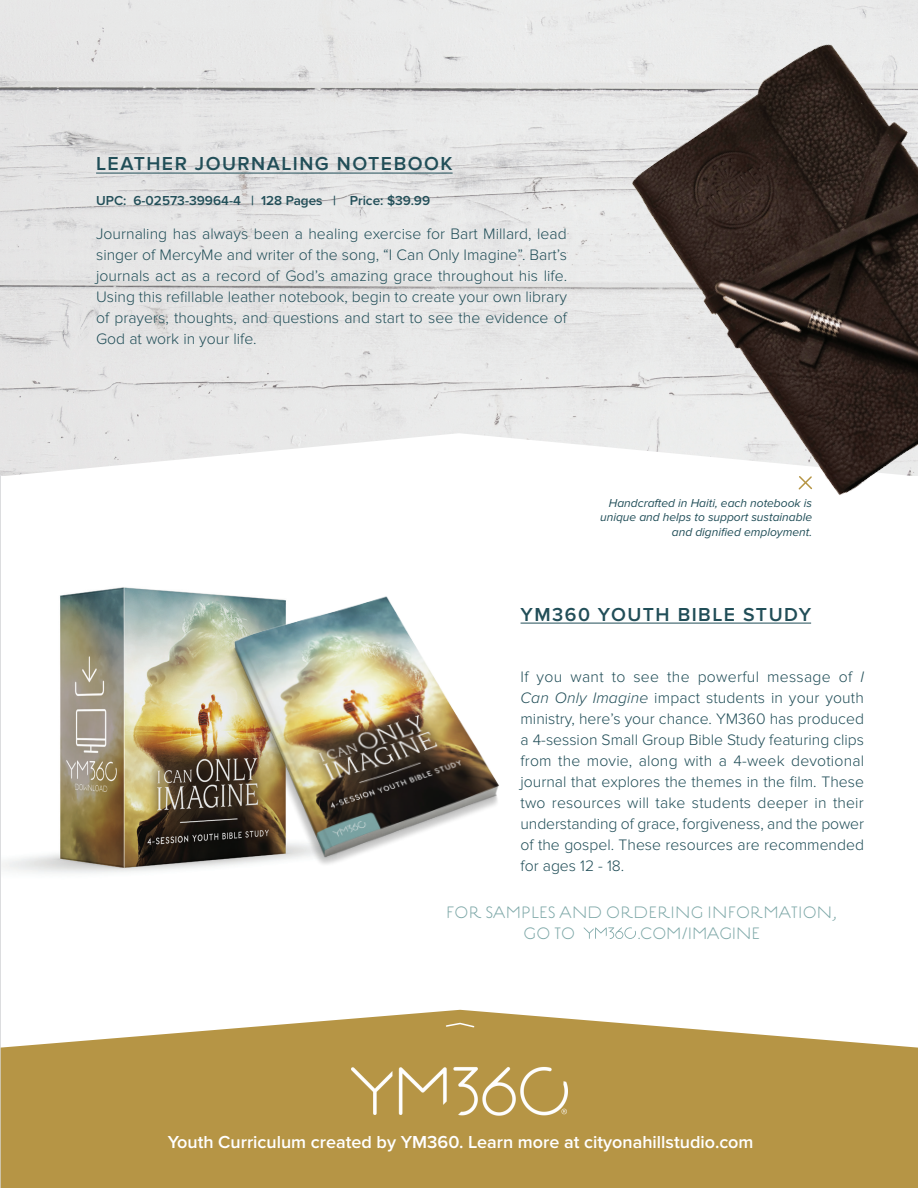
<style>
.page{position:relative;width:918px;height:1188px;background:#fff}
.page>*{position:absolute;margin:0;border:0;box-sizing:border-box;transform-origin:0 0}
.paragraph{font:600 19.5px "Proxima Nova";letter-spacing:.075em;color:#214e58}
.t1{font:600 18px "Proxima Nova";color:#fff}
.t2{font:17.4px "Estilo";letter-spacing:.015em;color:#7ea8a8}
.t3{font:17.4px "Estilo";letter-spacing:-.005em;color:#7ea8a8}
.paragraph-2{font:300 15.75px/21px "Proxima Nova";color:#214e58;text-align:justify}
.paragraph-3{font:600 13.5px "Proxima Nova";color:#214e58}
.paragraph-4{font:italic 12px/14.4px "Proxima Nova";color:#214e58;text-align:right}
.s1{font-style:italic}
</style>
<div class="page">
<img style="left:1px;top:587px;width:210px;height:286px">
<img style="left:211px;top:594px;width:288px;height:273px">
<img style="left:0;top:0;width:531px;height:476px">
<hr style="left:0;top:476px;width:1px;height:712px;background:#dcdddf">
<img style="left:531px;top:0;width:387px;height:495px">
<hr style="left:96px;top:173px;width:357px;height:1px;background:#214e58">
<svg style="left:1px;top:1010px;width:917px;height:178px;background:#bea15a"></svg>
<img style="left:351px;top:1065px;width:216px;height:54px">
<svg style="left:797px;top:475px;width:17px;height:16px"></svg>
<svg style="left:445px;top:1022px;width:30px;height:6px"></svg>
<hr style="left:521px;top:623px;width:290px;height:1px;background:#214e58">
<svg style="left:584px;top:927px;width:52px;height:12px"></svg>
<p class="paragraph" style="left:96px;top:153px;width:358px">LEATHER JOURNALING NOTEBOOK</p>
<p class="paragraph-3" style="left:96px;top:193px;width:336px">UPC: 6-02573-39964-4 | 128 Pages | Price: $39.99</p>
<p class="paragraph-2" style="left:96px;top:224px;width:473px">Journaling has always been a healing exercise for Bart Millard, lead singer of MercyMe and writer of the song, “I Can Only Imagine”. Bart’s journals act as a record of God’s amazing grace throughout his life.<br>Using this refillable leather notebook, begin to create your own library of prayers, thoughts, and questions and start to see the evidence of God at work in your life.</p>
<p class="paragraph-4" style="left:600px;top:496px;width:214px">Handcrafted in Haiti, each notebook is unique and helps to support sustainable and dignified employment.</p>
<p class="paragraph" style="left:521px;top:603px;width:292px">YM360 YOUTH BIBLE STUDY</p>
<p class="paragraph-2" style="left:521px;top:666px;width:345px">If you want to see the powerful message of <span class="s1">I Can Only Imagine</span> impact students in your youth ministry, here’s your chance. YM360 has produced a 4-session Small Group Bible Study featuring clips from the movie, along with a 4-week devotional journal that explores the themes in the film. These two resources will take students deeper in their understanding of grace, forgiveness, and the power of the gospel. These resources are recommended for ages 12 - 18.</p>
<p class="t2" style="left:446px;top:902px;width:393px">FOR SAMPLES AND ORDERING INFORMATION,</p>
<p class="t2" style="left:523px;top:922px;width:53px">GO TO</p>
<p class="t3" style="left:637px;top:922px;width:125px">.COM/IMAGINE</p>
<p class="t1" style="left:168px;top:1132px;width:587px">Youth Curriculum created by YM360. Learn more at cityonahillstudio.com</p>
</div>
